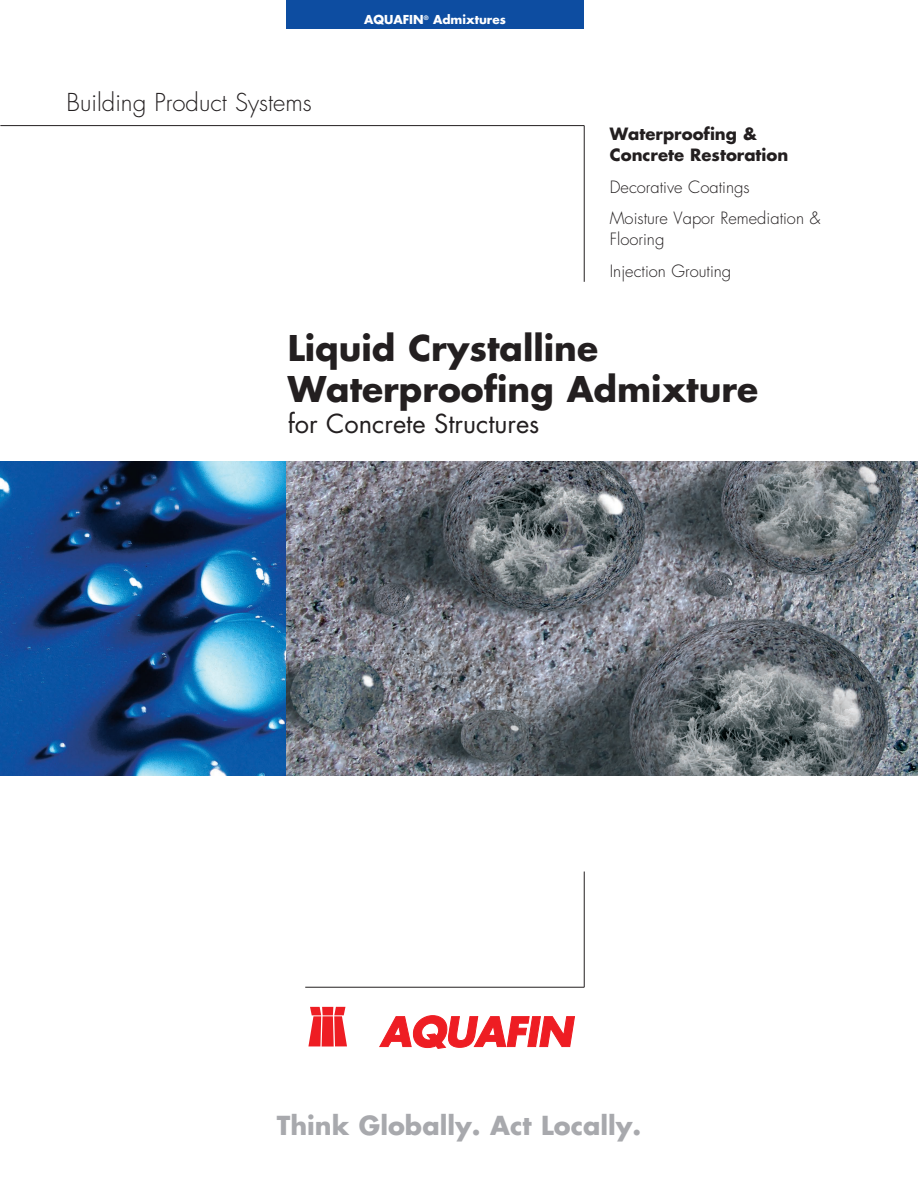
<style>
.page{position:relative;width:918px;height:1188px;background:#fff}
.page>*{position:absolute;margin:0;border:0;box-sizing:border-box;transform-origin:0 0}
.t1{font:700 34.5px/41.4px "Futura";color:#231f20}
.t2{font:700 25.5px "Futura";color:#a8a9ad}
.t3{font:25.5px "Futura";color:#231f20}
.t4{font:300 24px "Futura";color:#231f20}
.t5{font:300 16.5px/31.5px "Futura";color:#231f20}
.t6{font:700 16.5px/21px "Futura";color:#231f20}
.t7{font:700 12px "Futura";color:#fff}
</style>
<div class="page">
<div style="left:286px;top:0;width:297px;height:29px;background:#0d4da1"></div>
<img style="left:0;top:462px;width:287px;height:313px">
<img style="left:287px;top:462px;width:631px;height:313px">
<hr style="left:0;top:125px;width:584px;height:1px;background:#231f20">
<hr style="left:584px;top:126px;width:1px;height:156px;background:#231f20">
<hr style="left:305px;top:987px;width:279px;height:1px;background:#231f20">
<hr style="left:584px;top:872px;width:1px;height:115px;background:#231f20">
<svg style="left:308px;top:1007px;width:39px;height:40px;background:#f25358"></svg>
<svg style="left:379px;top:1015px;width:196px;height:34px"></svg>
<h3 class="t4" style="left:67px;top:87px;width:247px">Building Product Systems</h3>
<p class="t7" style="left:364px;top:11px;width:143px">AQUAFIN<sup>®</sup> Admixtures</p>
<p class="t6" style="left:610px;top:123px;width:180px">Waterproofing &amp;<br>Concrete Restoration</p>
<p class="t5" style="left:610px;top:171px;width:212px">Decorative Coatings<br>Moisture Vapor Remediation &amp;</p>
<p class="t5" style="left:610px;top:224px;width:123px">Flooring<br>Injection Grouting</p>
<h1 class="t1" style="left:288px;top:326px;width:472px">Liquid Crystalline<br>Waterproofing Admixture</h1>
<h2 class="t3" style="left:288px;top:406px;width:253px">for Concrete Structures</h2>
<h2 class="t2" style="left:277px;top:1108px;width:366px">Think Globally. Act Locally.</h2>
</div>
